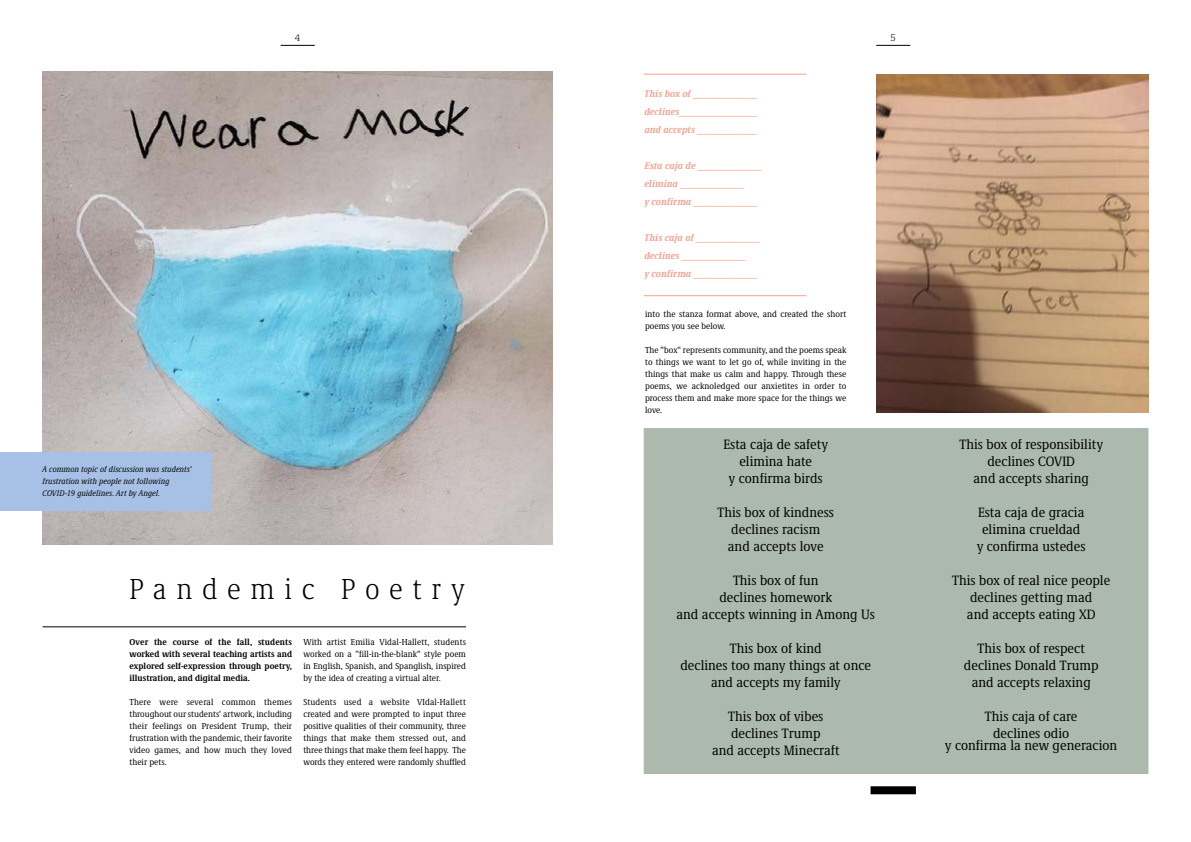
<style>
.page{position:relative;width:1191px;height:842px;background:#fff}
.page>*{position:absolute;margin:0;border:0;box-sizing:border-box;transform-origin:0 0}
.t1{font:300 condensed 30px "Demos Next Pro";letter-spacing:.32em;color:#000}
.t2{font:condensed 14px/17px "Demos Next Pro";color:#000;text-align:center}
.t3{font:italic 700 condensed 10px/18px "Demos Next Pro";color:#f49f8f}
.t4{font:300 10px "Demos Next Pro";color:#000}
.t5{font:condensed 9px/12px "Demos Next Pro";color:#000;text-align:justify}
.t6{font:700 condensed 9px/12px "Demos Next Pro";color:#000;text-align:justify}
.t7{font:italic condensed 8.5px/12px "Demos Next Pro";color:#000}
</style>
<div class="page">
<img style="left:876px;top:75px;width:272px;height:337px">
<img style="left:43px;top:71px;width:510px;height:473px">
<hr style="left:876px;top:45px;width:34px;height:1px;background:#000">
<hr style="left:281px;top:45px;width:34px;height:1px;background:#000">
<div style="left:0;top:452px;width:211px;height:59px;background:#a7c1e6"></div>
<div style="left:870px;top:786px;width:46px;height:8px;background:#000"></div>
<hr style="left:643px;top:295px;width:163px;height:1px;background:#f49f8f">
<hr style="left:643px;top:74px;width:163px;height:1px;background:#f49f8f">
<hr style="left:43px;top:626px;width:423px;height:1px;background:#000">
<div style="left:643px;top:428px;width:505px;height:346px;background:#abbaad;border:1px solid #b3b2b2"></div>
<p class="t4" style="left:295px;top:32px;width:6px">4</p>
<p class="t4" style="left:890px;top:32px;width:7px">5</p>
<p class="t7" style="left:43px;top:463px;width:151px">A common topic of discussion was students‘ frustration with people not following<br>COVID-19 guidelines. Art by Angel.</p>
<h1 class="t1" style="left:129px;top:570px;width:336px">Pandemic Poetry</h1>
<p class="t6" style="left:129px;top:635px;width:164px">Over the course of the fall, students worked with several teaching artists and explored self-expression through poetry, illustration, and digital media.</p>
<p class="t5" style="left:129px;top:695px;width:164px">There were several common themes throughout our students‘ artwork, including their feelings on President Trump, their frustration with the pandemic, their favorite video games, and how much they loved their pets.</p>
<p class="t5" style="left:303px;top:635px;width:164px">With artist Emilia Vidal-Hallett, students worked on a “fill-in-the-blank“ style poem in English, Spanish, and Spanglish, inspired by the idea of creating a virtual alter.</p>
<p class="t5" style="left:303px;top:695px;width:164px">Students used a website VIdal-Hallett created and were prompted to input three positive qualities of their community, three things that make them stressed out, and three things that make them feel happy. The words they entered were randomly shuffled</p>
<p class="t3" style="left:644px;top:84px;width:115px;text-align:justify">This box of ______________ declines_________________ and accepts _____________</p>
<p class="t3" style="left:644px;top:156px;width:119px">Esta caja de ______________ elimina ______________<br>y confirma ______________</p>
<p class="t3" style="left:644px;top:228px;width:117px">This caja of ______________ declines ______________<br>y confirma ______________</p>
<p class="t5" style="left:645px;top:307px;width:203px">into the stanza format above, and created the short poems you see below.</p>
<p class="t5" style="left:645px;top:343px;width:203px">The “box“ represents community, and the poems speak to things we want to let go of, while inviting in the things that make us calm and happy. Through these poems, we acknoledged our anxietites in order to process them and make more space for the things we love.</p>
<h2 class="t2" style="left:723px;top:436px;width:106px">Esta caja de safety elimina hate<br>y confirma birds</h2>
<h2 class="t2" style="left:717px;top:504px;width:118px">This box of kindness declines racism<br>and accepts love</h2>
<h2 class="t2" style="left:676px;top:572px;width:200px">This box of fun<br>declines homework<br>and accepts winning in Among Us</h2>
<h2 class="t2" style="left:680px;top:640px;width:192px">This box of kind<br>declines too many things at once and accepts my family</h2>
<h2 class="t2" style="left:712px;top:708px;width:129px">This box of vibes declines Trump<br>and accepts Minecraft</h2>
<h2 class="t2" style="left:959px;top:436px;width:145px">This box of responsibility declines COVID<br>and accepts sharing</h2>
<h2 class="t2" style="left:977px;top:504px;width:110px">Esta caja de gracia elimina crueldad<br>y confirma ustedes</h2>
<h2 class="t2" style="left:952px;top:572px;width:159px">This box of real nice people declines getting mad<br>and accepts eating XD</h2>
<h2 class="t2" style="left:964px;top:640px;width:136px">This box of respect declines Donald Trump and accepts relaxing</h2>
<h2 class="t2" style="left:985px;top:708px;width:94px">This caja of care declines odio</h2>
<h2 class="t2" style="left:945px;top:737px;width:174px">y confirma la new generacion</h2>
</div>
